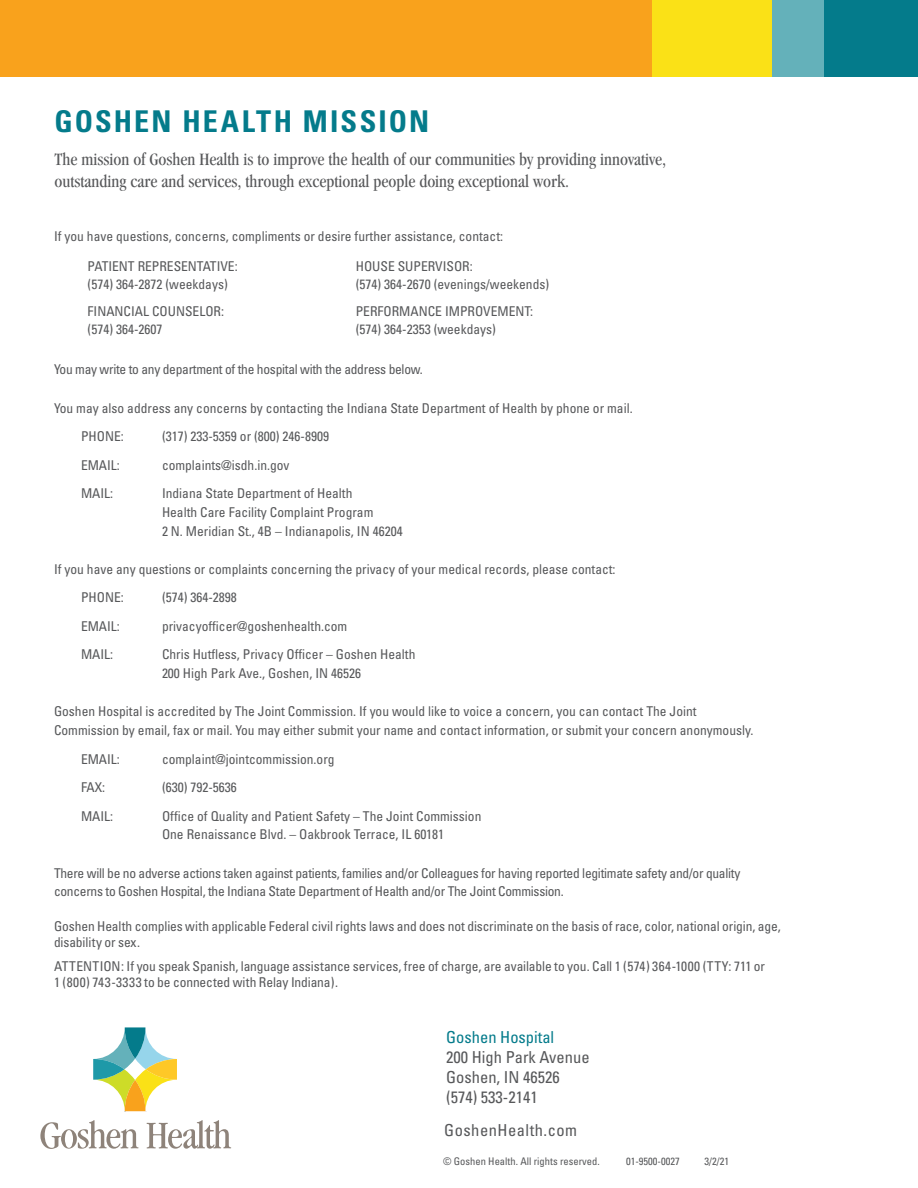
<style>
.page{position:relative;width:918px;height:1188px;background:#fff}
.page>*{position:absolute;margin:0;border:0;box-sizing:border-box;transform-origin:0 0}
.IU_Section_Head{font:700 condensed 30px "Univers";letter-spacing:.07em;color:#047b8b}
.IU_Section_Body{font:condensed 18px/22.5px "Garamond";color:#57585a}
.t1{font:condensed 16.5px "Univers";color:#57585a}
.t2{font:condensed 16.5px "Univers";letter-spacing:.03em;color:#57585a}
.t3{font:condensed 16.5px "Univers";color:#047b8b}
.IU_Section_Body-2{font:condensed 13.5px/18.8px "Univers";color:#57585a}
.Address{font:condensed 13.5px/16.5px "Univers";letter-spacing:-.005em;color:#57585a}
.IU_Section_Body-3{font:condensed 13.5px/18.8px "Univers";letter-spacing:-.02em;color:#57585a}
.t4{font:condensed 10.5px "Univers";color:#57585a}
</style>
<div class="page">
<div style="left:0;top:0;width:918px;height:77px;background:#f9a21c"></div>
<div style="left:821px;top:0;width:97px;height:77px;background:#047b8b"></div>
<div style="left:770px;top:0;width:54px;height:77px;background:#64b1ba"></div>
<div style="left:653px;top:0;width:119px;height:77px;background:#fae117"></div>
<svg style="left:93px;top:1027px;width:84px;height:85px"></svg>
<svg style="left:40px;top:1120px;width:99px;height:29px"></svg>
<svg style="left:147px;top:1120px;width:84px;height:29px"></svg>
<p class="IU_Section_Head" style="left:55px;top:103px;width:376px">GOSHEN HEALTH MISSION</p>
<p class="IU_Section_Body" style="left:55px;top:148px;width:613px">The mission of Goshen Health is to improve the health of our communities by providing innovative, outstanding care and services, through exceptional people doing exceptional work.</p>
<p class="IU_Section_Body-2" style="left:54px;top:226px;width:451px">If you have questions, concerns, compliments or desire further assistance, contact:</p>
<p class="IU_Section_Body-2" style="left:88px;top:257px;width:152px;line-height:18px">PATIENT REPRESENTATIVE: (574) 364-2872 (weekdays)</p>
<p class="IU_Section_Body-2" style="left:88px;top:302px;width:138px;line-height:18px">FINANCIAL COUNSELOR: (574) 364-2607</p>
<p class="IU_Section_Body-2" style="left:356px;top:257px;width:195px;line-height:18px">HOUSE SUPERVISOR:<br>(574) 364-2670 (evenings/weekends)</p>
<p class="IU_Section_Body-2" style="left:356px;top:302px;width:179px;line-height:18px">PERFORMANCE IMPROVEMENT: (574) 364-2353 (weekdays)</p>
<p class="IU_Section_Body-3" style="left:54px;top:360px;width:370px">You may write to any department of the hospital with the address below.</p>
<p class="IU_Section_Body-2" style="left:54px;top:398px;width:580px">You may also address any concerns by contacting the Indiana State Department of Health by phone or mail.</p>
<p class="IU_Section_Body-2" style="left:81px;top:427px;width:44px">PHONE:</p>
<p class="IU_Section_Body-2" style="left:162px;top:427px;width:169px">(317) 233-5359 or (800) 246-8909</p>
<p class="IU_Section_Body-2" style="left:81px;top:455px;width:40px">EMAIL:</p>
<p class="IU_Section_Body-2" style="left:162px;top:455px;width:129px">complaints@isdh.in.gov</p>
<p class="IU_Section_Body-2" style="left:81px;top:484px;width:34px">MAIL:</p>
<p class="IU_Section_Body-2" style="left:162px;top:484px;width:242px">Indiana State Department of Health<br>Health Care Facility Complaint Program<br>2 N. Meridian St., 4B – Indianapolis, IN 46204</p>
<p class="IU_Section_Body-2" style="left:54px;top:559px;width:563px">If you have any questions or complaints concerning the privacy of your medical records, please contact:</p>
<p class="IU_Section_Body-2" style="left:81px;top:588px;width:44px">PHONE:</p>
<p class="IU_Section_Body-2" style="left:162px;top:588px;width:76px">(574) 364-2898</p>
<p class="IU_Section_Body-2" style="left:81px;top:616px;width:40px">EMAIL:</p>
<p class="IU_Section_Body-2" style="left:162px;top:616px;width:187px">privacyofficer@goshenhealth.com</p>
<p class="IU_Section_Body-2" style="left:81px;top:645px;width:34px">MAIL:</p>
<p class="IU_Section_Body-2" style="left:162px;top:645px;width:255px">Chris Hutfless, Privacy Officer – Goshen Health<br>200 High Park Ave., Goshen, IN 46526</p>
<p class="IU_Section_Body-2" style="left:54px;top:702px;width:701px">Goshen Hospital is accredited by The Joint Commission. If you would like to voice a concern, you can contact The Joint<br>Commission by email, fax or mail. You may either submit your name and contact information, or submit your concern anonymously.</p>
<p class="IU_Section_Body-2" style="left:81px;top:749px;width:40px">EMAIL:</p>
<p class="IU_Section_Body-2" style="left:162px;top:749px;width:174px">complaint@jointcommission.org</p>
<p class="IU_Section_Body-2" style="left:81px;top:778px;width:26px">FAX:</p>
<p class="IU_Section_Body-2" style="left:162px;top:778px;width:76px">(630) 792-5636</p>
<p class="IU_Section_Body-2" style="left:81px;top:806px;width:34px">MAIL:</p>
<p class="IU_Section_Body-2" style="left:162px;top:806px;width:321px">Office of Quality and Patient Safety – The Joint Commission<br>One Renaissance Blvd. – Oakbrook Terrace, IL 60181</p>
<p class="IU_Section_Body-3" style="left:54px;top:863px;width:688px">There will be no adverse actions taken against patients, families and/or Colleagues for having reported legitimate safety and/or quality concerns to Goshen Hospital, the Indiana State Department of Health and/or The Joint Commission.</p>
<p class="Address" style="left:54px;top:918px;width:728px">Goshen Health complies with applicable Federal civil rights laws and does not discriminate on the basis of race, color, national origin, age, disability or sex.</p>
<p class="Address" style="left:54px;top:957px;width:712px">ATTENTION: If you speak Spanish, language assistance services, free of charge, are available to you. Call 1 (574) 364-1000 (TTY: 711 or<br>1 (800) 743-3333 to be connected with Relay Indiana).</p>
<p class="t3" style="left:446px;top:1027px;width:110px">Goshen Hospital</p>
<p class="t1" style="left:446px;top:1047px;width:145px">200 High Park Avenue</p>
<p class="t1" style="left:446px;top:1067px;width:115px">Goshen, IN 46526</p>
<p class="t1" style="left:446px;top:1087px;width:93px">(574) 533-2141</p>
<p class="t2" style="left:444px;top:1119px;width:134px">GoshenHealth.com</p>
<p class="t4" style="left:443px;top:1154px;width:158px">© Goshen Health. All rights reserved.</p>
<p class="t4" style="left:626px;top:1154px;width:55px">01-9500-0027</p>
<p class="t4" style="left:705px;top:1154px;width:26px">3/2/21</p>
</div>
